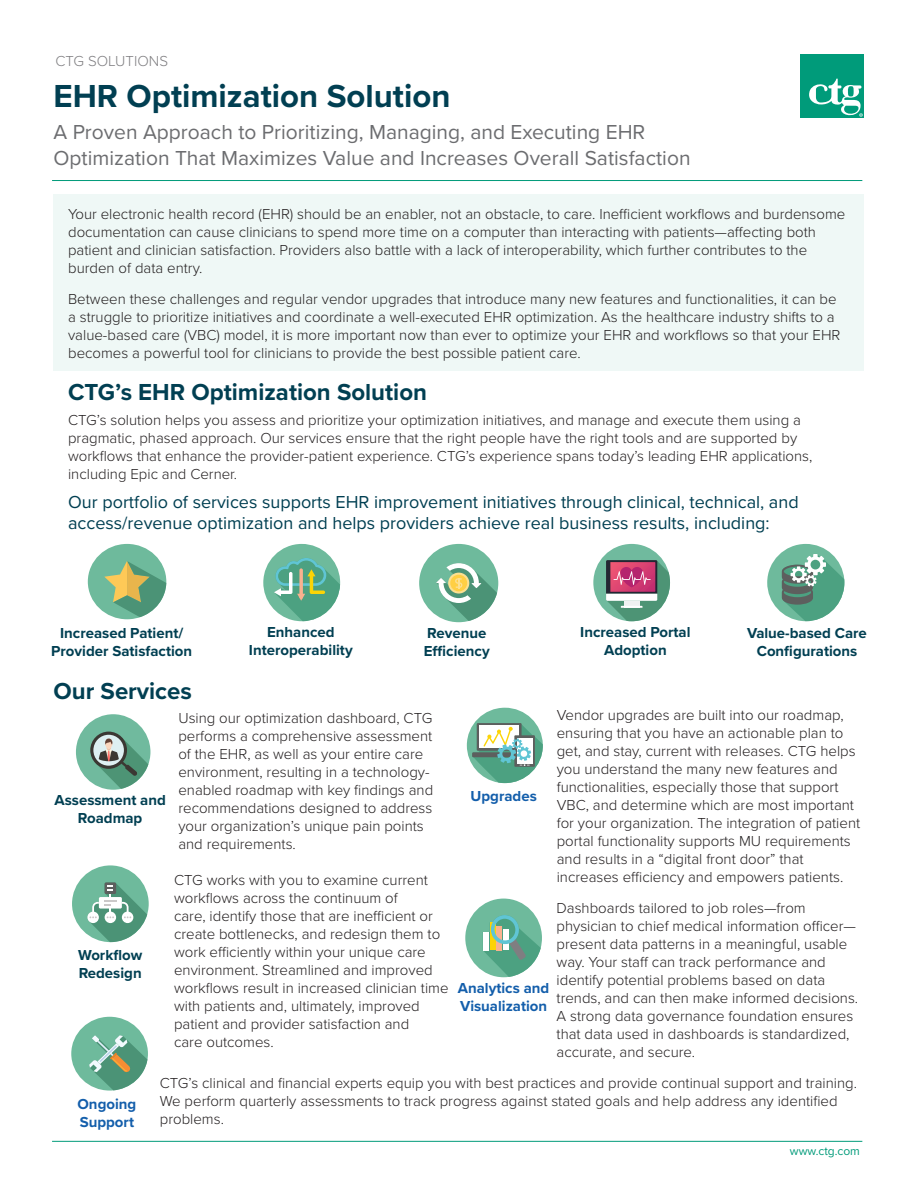
<style>
.page{position:relative;width:918px;height:1188px;background:#fff}
.page>*{position:absolute;margin:0;border:0;box-sizing:border-box;transform-origin:0 0}
.t1{font:700 33px "Proxima Nova";color:#013f52}
.Header_1{font:700 24px "Proxima Nova";color:#013f52}
.Subtitle{font:21px/25.5px "Proxima Nova";color:#6c6d70}
.Header_3{font:18px/21.6px "Proxima Nova";color:#013f52}
.Body_Copy{font:300 15px/18px "Proxima Nova";color:#231f20}
.Sidebar_title{font:700 15px/18px "Proxima Nova";color:#013f52;text-align:center}
.Sidebar_title-2{font:700 15px/18px "Proxima Nova";color:#135eab}
.Body_Copy-2{font:700 15px/18px "Proxima Nova";color:#013f52;text-align:center}
.Volume_Issue_Number{font:300 15px "Proxima Nova";color:#7f7e81}
.t2{font:12px "Proxima Nova";color:#009b7a}
</style>
<div class="page">
<hr style="left:52px;top:1141px;width:810px;height:1px;background:#009b7a">
<div style="left:800px;top:54px;width:64px;height:64px;background:#009b7a"></div>
<svg style="left:809px;top:79px;width:54px;height:38px"></svg>
<hr style="left:52px;top:180px;width:810px;height:1px;background:#009b7a">
<div style="left:54px;top:194px;width:810px;height:176px;background:#eff8f6"></div>
<div style="left:88px;top:544px;width:78px;height:75px;background:#6eba9c;border-radius:50%"></div>
<svg style="left:104px;top:561px;width:62px;height:56px"></svg>
<div style="left:419px;top:544px;width:79px;height:78px;background:#6eba9c;border-radius:50%"></div>
<svg style="left:436px;top:563px;width:61px;height:58px"></svg>
<div style="left:593px;top:544px;width:77px;height:77px;background:#70ba9e;border-radius:50%"></div>
<svg style="left:606px;top:560px;width:64px;height:61px;background:#a28a92"></svg>
<svg style="left:263px;top:544px;width:77px;height:77px"></svg>
<svg style="left:767px;top:544px;width:77px;height:77px"></svg>
<div style="left:76px;top:714px;width:74px;height:76px;background:#70ba9e;border-radius:50%"></div>
<svg style="left:90px;top:732px;width:58px;height:57px"></svg>
<div style="left:72px;top:865px;width:77px;height:77px;background:#6eba9c;border-radius:50%"></div>
<svg style="left:87px;top:882px;width:60px;height:60px"></svg>
<svg style="left:467px;top:708px;width:76px;height:75px"></svg>
<svg style="left:465px;top:899px;width:77px;height:78px"></svg>
<div style="left:71px;top:1017px;width:77px;height:74px;background:#6eba9c;border-radius:50%"></div>
<svg style="left:89px;top:1035px;width:58px;height:55px"></svg>
<p class="Volume_Issue_Number" style="left:55px;top:50px;width:114px">CTG SOLUTIONS</p>
<p class="t1" style="left:53px;top:71px;width:399px">EHR Optimization Solution</p>
<p class="Subtitle" style="left:53px;top:119px;width:639px">A Proven Approach to Prioritizing, Managing, and Executing EHR<br>Optimization That Maximizes Value and Increases Overall Satisfaction</p>
<p class="Body_Copy" style="left:68px;top:204px;width:779px">Your electronic health record (EHR) should be an enabler, not an obstacle, to care. Inefficient workflows and burdensome documentation can cause clinicians to spend more time on a computer than interacting with patients—affecting both patient and clinician satisfaction. Providers also battle with a lack of interoperability, which further contributes to the burden of data entry.</p>
<p class="Body_Copy" style="left:68px;top:289px;width:774px">Between these challenges and regular vendor upgrades that introduce many new features and functionalities, it can be a struggle to prioritize initiatives and coordinate a well-executed EHR optimization. As the healthcare industry shifts to a value-based care (VBC) model, it is more important now than ever to optimize your EHR and workflows so that your EHR becomes a powerful tool for clinicians to provide the best possible patient care.</p>
<p class="Header_1" style="left:68px;top:375px;width:360px">CTG’s EHR Optimization Solution</p>
<p class="Body_Copy" style="left:68px;top:410px;width:746px">CTG’s solution helps you assess and prioritize your optimization initiatives, and manage and execute them using a pragmatic, phased approach. Our services ensure that the right people have the right tools and are supported by workflows that enhance the provider-patient experience. CTG’s experience spans today’s leading EHR applications, including Epic and Cerner.</p>
<p class="Header_3" style="left:68px;top:490px;width:732px">Our portfolio of services supports EHR improvement initiatives through clinical, technical, and access/revenue optimization and helps providers achieve real business results, including:</p>
<p class="Sidebar_title" style="left:51px;top:623px;width:143px">Increased Patient/<br>Provider Satisfaction</p>
<p class="Sidebar_title" style="left:747px;top:624px;width:121px">Value-based Care</p>
<p class="Sidebar_title" style="left:267px;top:623px;width:69px">Enhanced</p>
<p class="Sidebar_title" style="left:249px;top:641px;width:105px">Interoperability</p>
<p class="Sidebar_title" style="left:580px;top:623px;width:112px">Increased Portal<br>Adoption</p>
<p class="Sidebar_title" style="left:427px;top:623px;width:61px">Revenue</p>
<p class="Sidebar_title" style="left:424px;top:641px;width:67px">Efficiency</p>
<p class="Sidebar_title" style="left:757px;top:642px;width:102px">Configurations</p>
<p class="Header_1" style="left:54px;top:673px;width:140px">Our Services</p>
<p class="Body_Copy" style="left:178px;top:709px;width:256px">Using our optimization dashboard, CTG performs a comprehensive assessment of the EHR, as well as your entire care environment, resulting in a technology&shy;enabled roadmap with key findings and recommendations designed to address your organization’s unique pain points and requirements.</p>
<p class="Body_Copy" style="left:174px;top:871px;width:276px">CTG works with you to examine current workflows across the continuum of<br>care, identify those that are inefficient or create bottlenecks, and redesign them to work efficiently within your unique care environment. Streamlined and improved workflows result in increased clinician time with patients and, ultimately, improved patient and provider satisfaction and<br>care outcomes.</p>
<p class="Body_Copy" style="left:557px;top:705px;width:305px">Vendor upgrades are built into our roadmap, ensuring that you have an actionable plan to get, and stay, current with releases. CTG helps you understand the many new features and functionalities, especially those that support VBC, and determine which are most important for your organization. The integration of patient portal functionality supports MU requirements and results in a “digital front door” that increases efficiency and empowers patients.</p>
<p class="Body_Copy" style="left:557px;top:898px;width:303px">Dashboards tailored to job roles—from physician to chief medical information officer— present data patterns in a meaningful, usable way. Your staff can track performance and identify potential problems based on data trends, and can then make informed decisions.<br>A strong data governance foundation ensures that data used in dashboards is standardized, accurate, and secure.</p>
<p class="Body_Copy" style="left:160px;top:1073px;width:699px">CTG’s clinical and financial experts equip you with best practices and provide continual support and training.<br>We perform quarterly assessments to track progress against stated goals and help address any identified problems.</p>
<p class="Sidebar_title-2" style="left:471px;top:787px;width:68px">Upgrades</p>
<p class="Body_Copy-2" style="left:54px;top:791px;width:113px">Assessment and<br>Roadmap</p>
<p class="Body_Copy-2" style="left:78px;top:945px;width:66px;text-align:left">Workflow<br>Redesign</p>
<p class="Sidebar_title-2" style="left:458px;top:979px;width:93px">Analytics and<br>Visualization</p>
<p class="Sidebar_title-2" style="left:78px;top:1095px;width:60px">Ongoing</p>
<p class="Sidebar_title-2" style="left:80px;top:1113px;width:56px">Support</p>
<p class="t2" style="left:790px;top:1142px;width:72px">www.ctg.com</p>
</div>
